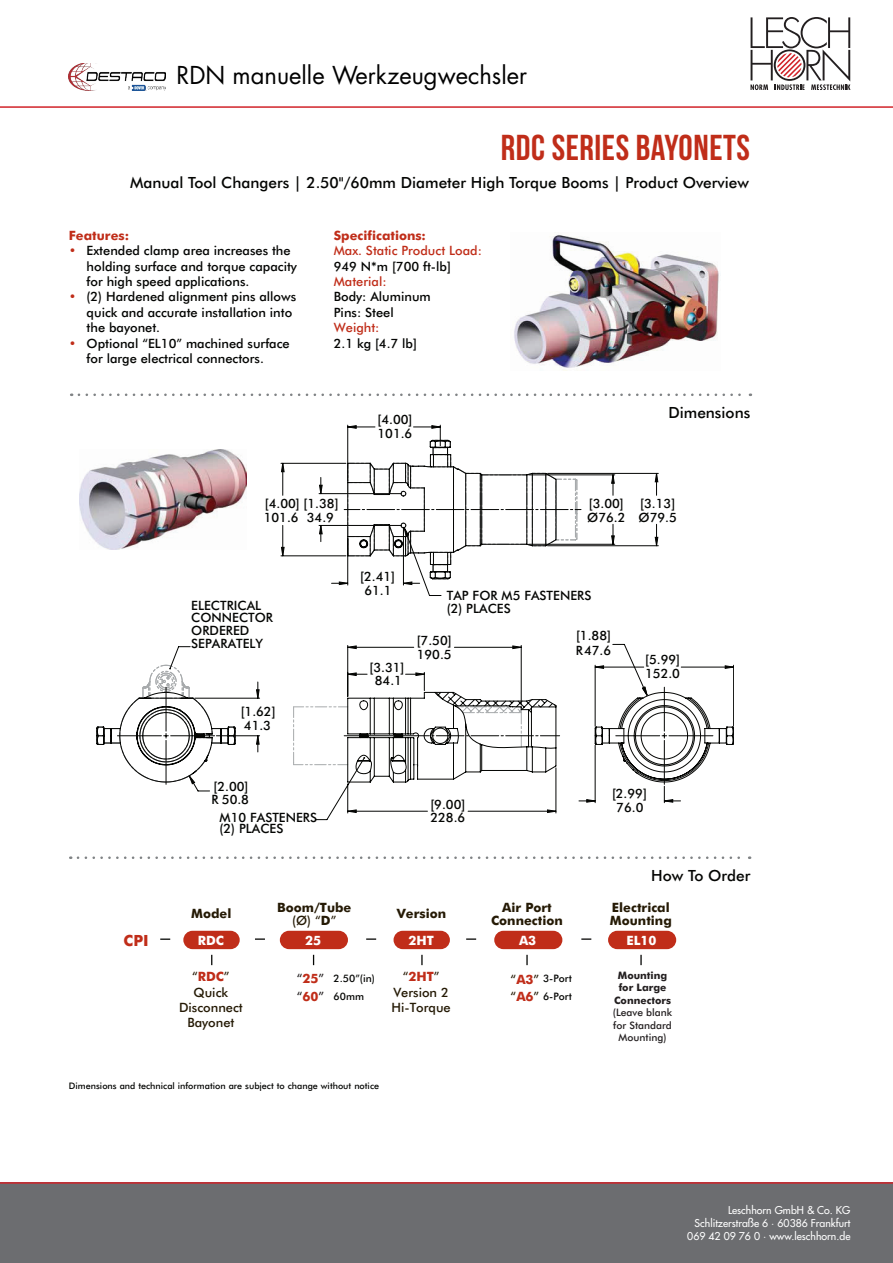
<style>
.page{position:relative;width:893px;height:1263px;background:#fff}
.page>*{position:absolute;margin:0;border:0;box-sizing:border-box;transform-origin:0 0}
.t1{font:36px "Bebas Neue";letter-spacing:.015em;color:#c02d19}
.t2{font:24px "Futura Std";color:#000}
.t3{font:500 15.45px "Futura BT";color:#040503}
.t4{font:700 15.45px "Futura BT";color:#c02d19}
.t5{font:500 12.9px/15.5px "Futura BT";color:#040503}
.t6{font:700 12.9px/12.9px "Futura BT";color:#251a05;text-align:center}
.t7{font:500 12.9px/15.5px "Futura BT";color:#251a05;text-align:center}
.t8{font:500 12.9px "Futura BT";color:#c02d19}
.t9{font:700 12.9px "Futura BT";color:#c02d19}
.t10{font:700 12.9px "Futura BT";color:#fff}
.t11{font:500 10.5px/12.6px "Futura Std";color:#fff;text-align:right}
.t12{font:500 10.35px/17.7px "Futura BT";color:#040503}
.t13{font:500 10.35px/12.3px "Futura BT";color:#231f20;text-align:center}
.t14{font:700 10.35px/12.3px "Futura BT";color:#231f20;text-align:center}
.t15{font:500 9px "Futura BT";color:#040503}
.s1{color:#c02d19}
.s2{font-weight:500}
.s3{font-weight:700;color:#c02d19}
.s4{font-size:12.9px;color:#231f20}
.s5{font-weight:700;font-size:12.9px;color:#c02d19}
.s6{font-size:12.9px;color:#251a05}
.s7{font-weight:400}
</style>
<div class="page">
<div style="left:0;top:1182px;width:893px;height:81px;background:#6c6d70"></div>
<hr style="left:0;top:1182px;width:893px;height:2px;background:#d1232a">
<hr style="left:0;top:106px;width:893px;height:2px;background:#d1232a">
<svg style="left:750px;top:17px;width:100px;height:73px"></svg>
<svg style="left:78px;top:856px;width:672px;height:3px"></svg>
<img style="left:514px;top:235px;width:205px;height:135px">
<svg style="left:347px;top:425px;width:102px;height:15px"></svg>
<svg style="left:96px;top:440px;width:578px;height:381px"></svg>
<svg style="left:587px;top:644px;width:147px;height:158px"></svg>
<div style="left:77px;top:449px;width:170px;height:111px;background:#fff"></div>
<img style="left:80px;top:449px;width:166px;height:100px">
<div style="left:183px;top:931px;width:57px;height:18px;background:#c02d19;border-radius:9px"></div>
<div style="left:494px;top:931px;width:68px;height:18px;background:#c02d19;border-radius:9px"></div>
<svg style="left:255px;top:938px;width:10px;height:2px"></svg>
<svg style="left:160px;top:938px;width:10px;height:2px"></svg>
<svg style="left:366px;top:938px;width:10px;height:2px"></svg>
<svg style="left:526px;top:955px;width:2px;height:11px"></svg>
<div style="left:608px;top:931px;width:68px;height:18px;background:#c02d19;border-radius:9px"></div>
<svg style="left:640px;top:955px;width:2px;height:10px"></svg>
<div style="left:280px;top:931px;width:68px;height:18px;background:#c02d19;border-radius:9px"></div>
<svg style="left:581px;top:938px;width:10px;height:2px"></svg>
<svg style="left:312px;top:955px;width:3px;height:11px"></svg>
<div style="left:394px;top:931px;width:56px;height:18px;background:#c02d19;border-radius:9px"></div>
<svg style="left:421px;top:955px;width:2px;height:10px"></svg>
<svg style="left:466px;top:938px;width:10px;height:2px"></svg>
<svg style="left:79px;top:393px;width:672px;height:3px"></svg>
<img style="left:68px;top:64px;width:97px;height:26px">
<h2 class="t2" style="left:176px;top:59px;width:352px">RDN manuelle Werkzeugwechsler</h2>
<h1 class="t1" style="left:501px;top:127px;width:251px">RDC SERIES BAYONETS</h1>
<p class="t3" style="left:130px;top:173px;width:620px">Manual Tool Changers | 2.50"/60mm Diameter High Torque Booms | Product Overview</p>
<p class="t9" style="left:69px;top:227px;width:62px">Features:</p>
<p class="t5" style="left:87px;top:243px;width:212px;text-indent:-18px"><span class="s1">•</span> Extended clamp area increases the holding surface and torque capacity for high speed applications.</p>
<p class="t5" style="left:87px;top:289px;width:211px;text-indent:-18px"><span class="s1">•</span> (2) Hardened alignment pins allows quick and accurate installation into the bayonet.</p>
<p class="t5" style="left:87px;top:335px;width:205px;text-indent:-18px"><span class="s1">•</span> Optional “EL10” machined surface for large electrical connectors.</p>
<p class="t9" style="left:334px;top:227px;width:94px">Specifications:</p>
<p class="t8" style="left:334px;top:243px;width:150px">Max. Static Product Load:</p>
<p class="t5" style="left:334px;top:258px;width:119px">949 N*m [700 ft-lb]</p>
<p class="t8" style="left:334px;top:274px;width:54px">Material:</p>
<p class="t5" style="left:334px;top:289px;width:99px">Body: Aluminum<br>Pins: Steel</p>
<p class="t8" style="left:334px;top:320px;width:47px">Weight:</p>
<p class="t5" style="left:334px;top:335px;width:85px">2.1 kg [4.7 lb]</p>
<p class="t5" style="left:377px;top:412px;width:36px">[4.00]</p>
<p class="t5" style="left:377px;top:426px;width:36px">101.6</p>
<p class="t3" style="left:668px;top:403px;width:83px">Dimensions</p>
<p class="t5" style="left:265px;top:495px;width:75px">[4.00] [1.38]</p>
<p class="t5" style="left:589px;top:495px;width:36px">[3.00]</p>
<p class="t5" style="left:640px;top:495px;width:36px">[3.13]</p>
<p class="t5" style="left:264px;top:509px;width:36px">101.6</p>
<p class="t5" style="left:639px;top:509px;width:40px">Ø79.5</p>
<p class="t5" style="left:587px;top:509px;width:40px">Ø76.2</p>
<p class="t5" style="left:307px;top:509px;width:29px">34.9</p>
<p class="t5" style="left:191px;top:593px;width:72px;line-height:25.2px">ELECTRICAL<br>ORDERED</p>
<p class="t5" style="left:191px;top:636px;width:73px">SEPARATELY</p>
<p class="t5" style="left:191px;top:610px;width:83px">CONNECTOR</p>
<p class="t5" style="left:241px;top:703px;width:36px">[1.62]</p>
<p class="t5" style="left:244px;top:717px;width:29px">41.3</p>
<p class="t5" style="left:213px;top:778px;width:36px">[2.00]</p>
<p class="t5" style="left:211px;top:792px;width:39px">R 50.8</p>
<p class="t5" style="left:220px;top:811px;width:99px;line-height:11.6px">M10 FASTENERS (2) PLACES</p>
<p class="t5" style="left:360px;top:568px;width:36px">[2.41]</p>
<p class="t5" style="left:364px;top:582px;width:29px">61.1</p>
<p class="t5" style="left:369px;top:659px;width:36px">[3.31]</p>
<p class="t5" style="left:375px;top:673px;width:29px">84.1</p>
<p class="t5" style="left:447px;top:589px;width:146px;line-height:12.9px">TAP FOR M5 FASTENERS (2) PLACES</p>
<p class="t5" style="left:417px;top:632px;width:36px">[7.50]</p>
<p class="t5" style="left:417px;top:646px;width:36px">190.5</p>
<p class="t5" style="left:576px;top:627px;width:36px">[1.88]</p>
<p class="t5" style="left:576px;top:642px;width:37px">R47.6</p>
<p class="t5" style="left:645px;top:652px;width:36px">[5.99]</p>
<p class="t5" style="left:645px;top:666px;width:36px">152.0</p>
<p class="t5" style="left:430px;top:796px;width:36px">[9.00]</p>
<p class="t5" style="left:430px;top:810px;width:36px">228.6</p>
<p class="t5" style="left:612px;top:786px;width:36px">[2.99]</p>
<p class="t5" style="left:616px;top:800px;width:29px">76.0</p>
<p class="t3" style="left:651px;top:866px;width:101px">How To Order</p>
<p class="t6" style="left:277px;top:901px;width:76px">Boom/Tube <span class="s2">(Ø) “</span>D<span class="s2">”</span></p>
<p class="t6" style="left:191px;top:907px;width:42px">Model</p>
<p class="t6" style="left:491px;top:901px;width:73px">Air Port<br>Connection</p>
<p class="t6" style="left:397px;top:907px;width:51px">Version</p>
<p class="t6" style="left:610px;top:901px;width:63px;text-align:left">Electrical<br>Mounting</p>
<p class="t4" style="left:124px;top:931px;width:27px">CPI</p>
<p class="t10" style="left:519px;top:933px;width:19px">A3</p>
<p class="t10" style="left:198px;top:933px;width:28px">RDC</p>
<p class="t7" style="left:179px;top:969px;width:65px">“<span class="s3">RDC</span>”<br>Quick<br>Disconnect<br>Bayonet</p>
<p class="t10" style="left:305px;top:933px;width:18px">25</p>
<p class="t10" style="left:408px;top:933px;width:27px">2HT</p>
<p class="t7" style="left:391px;top:969px;width:61px">“<span class="s3">2HT</span>”<br>Version 2<br>Hi-Torque</p>
<p class="t12" style="left:297px;top:969px;width:80px"><span class="s4">“</span><span class="s5">25</span><span class="s4">”</span> 2.50”(in) <span class="s4">“</span><span class="s5">60</span><span class="s4">”</span> 60mm</p>
<p class="t12" style="left:511px;top:970px;width:63px"><span class="s6">“</span><span class="s5">A3</span><span class="s6">”</span> 3-Port <span class="s6">“</span><span class="s5">A6</span><span class="s6">”</span> 6-Port</p>
<p class="t10" style="left:626px;top:933px;width:32px">EL10</p>
<p class="t14" style="left:614px;top:969px;width:58px">Mounting for Large<br>Connectors</p>
<p class="t13" style="left:613px;top:1006px;width:61px">(Leave blank for Standard<br>Mounting)</p>
<p class="t15" style="left:69px;top:1080px;width:312px">Dimensions and technical information are subject to change without notice</p>
<p class="t11" style="left:687px;top:1204px;width:165px">Leschhorn GmbH &amp; Co. KG<br>Schlitzerstraße 6 <span class="s7">·</span> 60386 Frankfurt<br>069 42 09 76 0 <span class="s7">·</span> www.leschhorn.de</p>
</div>
